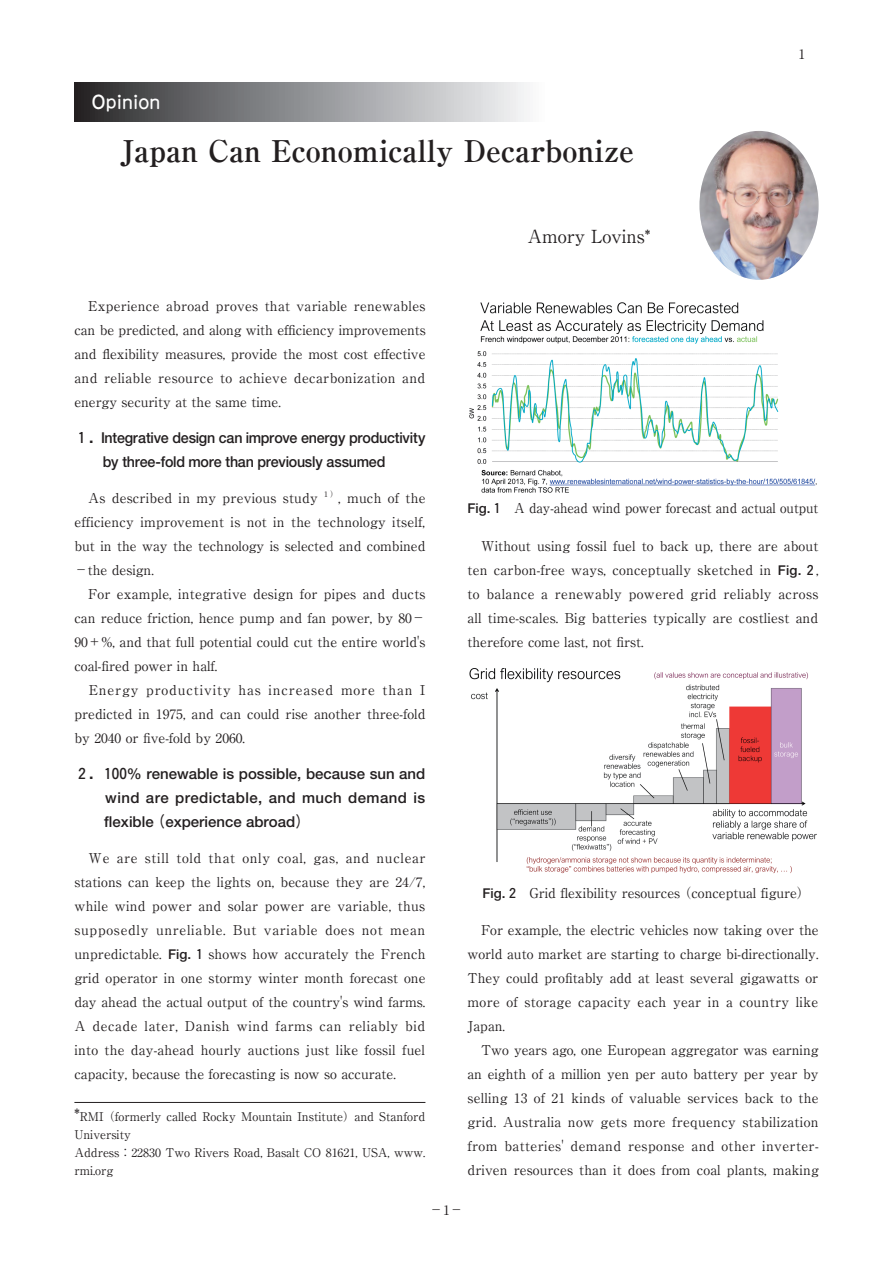
<style>
.page{position:relative;width:893px;height:1263px;background:#fff}
.page>*{position:absolute;margin:0;border:0;box-sizing:border-box;transform-origin:0 0}
.t1{font:700 30px "Ryumin";color:#231f20}
.t2{font:18px "Ryumin Pro";color:#231f20}
.t3{font:500 18px "Jun 34";color:#fff}
.t4{font:700 15px/24px "Futo Go B101";letter-spacing:-.005em;color:#231f20}
.t5{font:13.5px/24px "Ryumin";color:#231f20;text-align:justify}
.t6{font:13.5px "Ryumin";color:#231f20;scale:.96 1}
.t7{font:12px/18px "Ryumin";color:#231f20}
.t8{font:10.5px "Ryumin Pr 6";color:#231f20}
.s1{font-family:"Ryumin"}
.s2{font-family:"Futogo Num";font-weight:400}
.s3{font-family:"Futo Go B101";font-weight:700}
.s4{font-family:"Futogo Num"}
</style>
<div class="page">
<svg style="left:74px;top:83px;width:453px;height:38px;background:#8e8f91"></svg>
<img style="left:699px;top:131px;width:120px;height:149px">
<img style="left:469px;top:668px;width:348px;height:206px">
<hr style="left:74px;top:1102px;width:351px;height:1px;background:#231f20">
<img style="left:469px;top:302px;width:348px;height:191px">
<h2 class="t3" style="left:91px;top:90px;width:70px">Opinion</h2>
<h1 class="t1" style="left:121px;top:133px;width:515px">Japan Can Economically Decarbonize</h1>
<h2 class="t2" style="left:527px;top:222px;width:124px">Amory Lovins<span class="s1">*</span></h2>
<p class="t5" style="left:798px;top:41px;width:8px">1</p>
<p class="t5" style="left:74px;top:294px;width:353px">　Experience abroad proves that variable renewables can be predicted, and along with efficiency improvements and flexibility measures, provide the most cost effective and reliable resource to achieve decarbonization and energy security at the same time.</p>
<p class="t4" style="left:103px;top:426px;width:324px;text-indent:-28px">１．Integrative design can improve energy productivity by three-fold more than previously assumed</p>
<p class="t5" style="left:74px;top:486px;width:353px;text-align:left">　As described in my previous study <sup>１）</sup>, much of the efficiency improvement is not in the technology itself, but in the way the technology is selected and combined −the design.<br>　For example, integrative design for pipes and ducts can reduce friction, hence pump and fan power, by 80− 90＋%, and that full potential could cut the entire world's coal-fired power in half.<br>　Energy productivity has increased more than I predicted in 1975, and can could rise another three-fold by 2040 or five-fold by 2060.</p>
<p class="t4" style="left:104px;top:762px;width:323px;text-align:justify;text-indent:-30px">２．<span class="s2">100</span>% renewable is possible, because sun and wind are predictable, and much demand is flexible（experience abroad）</p>
<p class="t5" style="left:74px;top:846px;width:353px">　We are still told that only coal, gas, and nuclear stations can keep the lights on, because they are 24/7, while wind power and solar power are variable, thus supposedly unreliable. But variable does not mean unpredictable. <span class="s3">Fig.</span> <span class="s4">1</span> shows how accurately the French grid operator in one stormy winter month forecast one day ahead the actual output of the country's wind farms.<br>A decade later, Danish wind farms can reliably bid into the day-ahead hourly auctions just like fossil fuel capacity, because the forecasting is now so accurate.</p>
<p class="t8" style="left:74px;top:1102px;width:7px">*</p>
<p class="t7" style="left:74px;top:1107px;width:352px;text-indent:5px">RMI （formerly called Rocky Mountain Institute）and Stanford University<br>Address：22830 Two Rivers Road, Basalt CO 81621, USA, www. rmi.org</p>
<p class="t6" style="left:468px;top:500px;width:367px"><span class="s3">Fig.</span> <span class="s4">1</span> A day-ahead wind power forecast and actual output</p>
<p class="t5" style="left:467px;top:534px;width:352px">　Without using fossil fuel to back up, there are about ten carbon-free ways, conceptually sketched in <span class="s3">Fig.</span> <span class="s4">2</span> , to balance a renewably powered grid reliably across all time-scales. Big batteries typically are costliest and therefore come last, not first.</p>
<p class="t5" style="left:482px;top:880px;width:329px"><span class="s3">Fig.</span> <span class="s4">2</span>　Grid flexibility resources （conceptual figure）</p>
<p class="t5" style="left:467px;top:918px;width:353px;text-align:left">　For example, the electric vehicles now taking over the world auto market are starting to charge bi-directionally.<br>They could profitably add at least several gigawatts or more of storage capacity each year in a country like Japan.<br>　Two years ago, one European aggregator was earning an eighth of a million yen per auto battery per year by selling 13 of 21 kinds of valuable services back to the grid. Australia now gets more frequency stabilization from batteries' demand response and other inverter&shy;driven resources than it does from coal plants, making</p>
<p class="t5" style="left:430px;top:1198px;width:35px">−1−</p>
</div>
